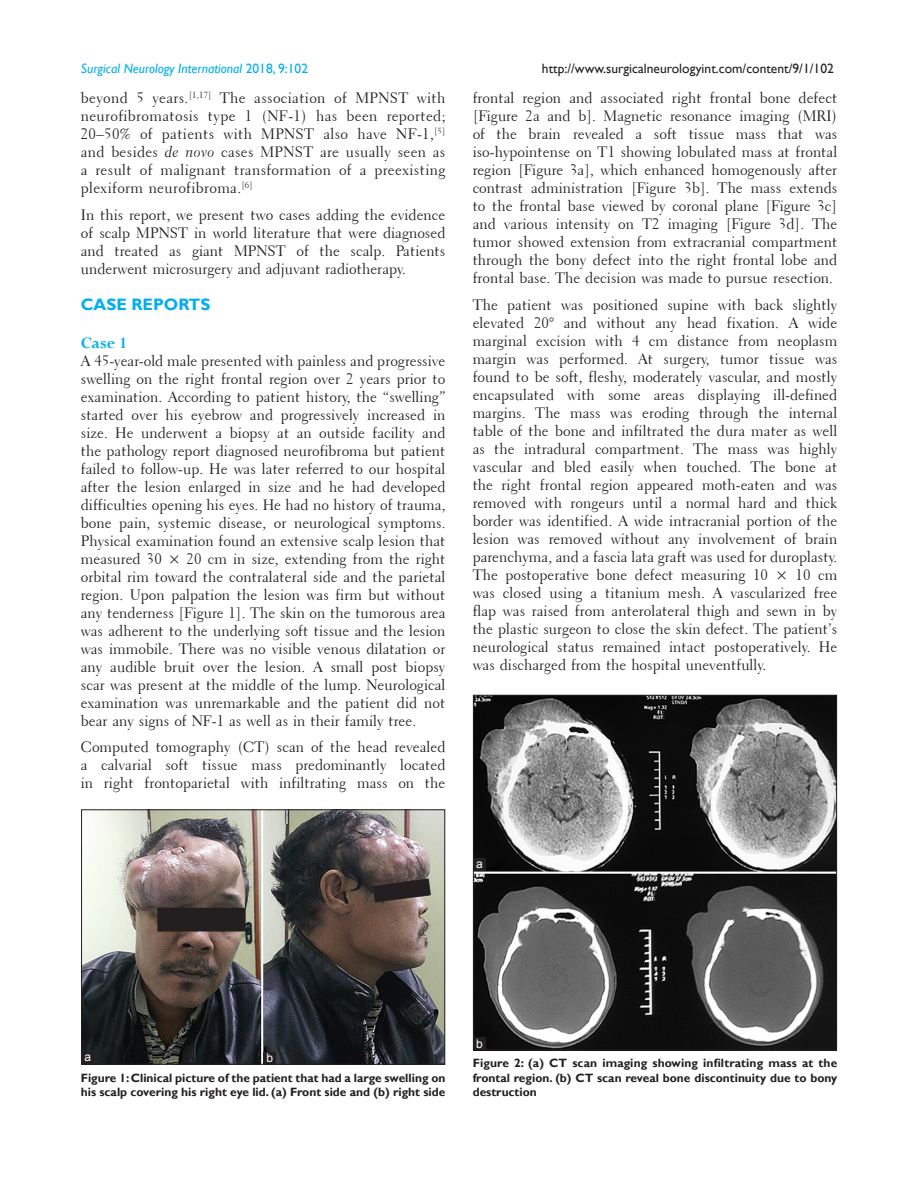
<style>
.page{position:relative;width:918px;height:1188px;background:#fff}
.page>*{position:absolute;margin:0;border:0;box-sizing:border-box;transform-origin:0 0}
.t1{font:700 18px "Perpetua";color:#00aeef}
.t2{font:700 16.5px "Gill Sans";color:#00aeef}
.TX{font:15px/18px "Transitional 521 BT Roman A";color:#231f20;text-align:justify}
.t3{font:13.5px "Gill Sans";color:#231f20}
.t4{font:italic 13.5px "Gill Sans";color:#00aeef}
.FGC{font:700 12px/14.4px "Gill Sans";color:#231f20;text-align:justify}
.LABEL{font:12px "Arial";color:#fff}
.s1{font-style:normal}
.s2{font-family:"Transitional 521 BT Cursive A"}
</style>
<div class="page">
<img style="left:475px;top:697px;width:360px;height:351px">
<div style="left:473px;top:695px;width:364px;height:355px;border:1px solid #231f20"></div>
<div style="left:473px;top:1037px;width:13px;height:13px;background:#231f20"></div>
<div style="left:473px;top:858px;width:13px;height:13px;background:#231f20"></div>
<img style="left:83px;top:812px;width:360px;height:250px">
<div style="left:81px;top:810px;width:364px;height:254px;border:1px solid #231f20"></div>
<div style="left:264px;top:1052px;width:12px;height:12px;background:#231f20"></div>
<div style="left:81px;top:1052px;width:13px;height:12px;background:#231f20"></div>
<p class="t4" style="left:81px;top:61px;width:229px">Surgical Neurology International <span class="s1">2018, 9:102</span></p>
<p class="t3" style="left:542px;top:61px;width:293px">http://www.surgicalneurologyint.com/content/9/1/102</p>
<p class="TX" style="left:81px;top:89px;width:366px">beyond 5 years.<sup>[1,17]</sup> The association of MPNST with neurofibromatosis type 1 (NF‑1) has been reported; 20–50% of patients with MPNST also have NF‑1,<sup>[5] </sup>and besides <span class="s2">de novo</span> cases MPNST are usually seen as a result of malignant transformation of a preexisting plexiform neurofibroma.<sup>[6]</sup></p>
<p class="TX" style="left:81px;top:206px;width:366px">In this report, we present two cases adding the evidence of scalp MPNST in world literature that were diagnosed and treated as giant MPNST of the scalp. Patients underwent microsurgery and adjuvant radiotherapy.</p>
<h1 class="t2" style="left:81px;top:295px;width:131px">CASE REPORTS</h1>
<h2 class="t1" style="left:81px;top:331px;width:48px">Case 1</h2>
<p class="TX" style="left:81px;top:352px;width:366px">A 45‑year‑old male presented with painless and progressive swelling on the right frontal region over 2 years prior to examination. According to patient history, the “swelling” started over his eyebrow and progressively increased in size. He underwent a biopsy at an outside facility and the pathology report diagnosed neurofibroma but patient failed to follow‑up. He was later referred to our hospital after the lesion enlarged in size and he had developed difficulties opening his eyes. He had no history of trauma, bone pain, systemic disease, or neurological symptoms.<br>Physical examination found an extensive scalp lesion that measured 30 × 20 cm in size, extending from the right orbital rim toward the contralateral side and the parietal region. Upon palpation the lesion was firm but without any tenderness [Figure 1]. The skin on the tumorous area was adherent to the underlying soft tissue and the lesion was immobile. There was no visible venous dilatation or any audible bruit over the lesion. A small post biopsy scar was present at the middle of the lump. Neurological examination was unremarkable and the patient did not bear any signs of NF‑1 as well as in their family tree.</p>
<p class="TX" style="left:81px;top:738px;width:366px">Computed tomography (CT) scan of the head revealed a calvarial soft tissue mass predominantly located in right frontoparietal with infiltrating mass on the</p>
<p class="TX" style="left:473px;top:89px;width:366px">frontal region and associated right frontal bone defect [Figure 2a and b]. Magnetic resonance imaging (MRI) of the brain revealed a soft tissue mass that was iso‑hypointense on T1 showing lobulated mass at frontal region [Figure 3a], which enhanced homogenously after contrast administration [Figure 3b]. The mass extends to the frontal base viewed by coronal plane [Figure 3c] and various intensity on T2 imaging [Figure 3d]. The tumor showed extension from extracranial compartment through the bony defect into the right frontal lobe and frontal base. The decision was made to pursue resection.</p>
<p class="TX" style="left:473px;top:296px;width:366px">The patient was positioned supine with back slightly elevated 20° and without any head fixation. A wide marginal excision with 4 cm distance from neoplasm margin was performed. At surgery, tumor tissue was found to be soft, fleshy, moderately vascular, and mostly encapsulated with some areas displaying ill‑defined margins. The mass was eroding through the internal table of the bone and infiltrated the dura mater as well as the intradural compartment. The mass was highly vascular and bled easily when touched. The bone at the right frontal region appeared moth‑eaten and was removed with rongeurs until a normal hard and thick border was identified. A wide intracranial portion of the lesion was removed without any involvement of brain parenchyma, and a fascia lata graft was used for duroplasty.<br>The postoperative bone defect measuring 10 × 10 cm was closed using a titanium mesh. A vascularized free flap was raised from anterolateral thigh and sewn in by the plastic surgeon to close the skin defect. The patient’s neurological status remained intact postoperatively. He was discharged from the hospital uneventfully.</p>
<p class="LABEL" style="left:476px;top:856px;width:8px">a</p>
<p class="LABEL" style="left:84px;top:1049px;width:8px">a</p>
<p class="LABEL" style="left:267px;top:1050px;width:8px">b</p>
<p class="FGC" style="left:81px;top:1071px;width:366px">Figure 1: Clinical picture of the patient that had a large swelling on his scalp covering his right eye lid. (a) Front side and (b) right side</p>
<p class="LABEL" style="left:476px;top:1036px;width:8px">b</p>
<p class="FGC" style="left:473px;top:1056px;width:366px">Figure 2: (a) CT scan imaging showing infiltrating mass at the frontal region. (b) CT scan reveal bone discontinuity due to bony destruction</p>
</div>
